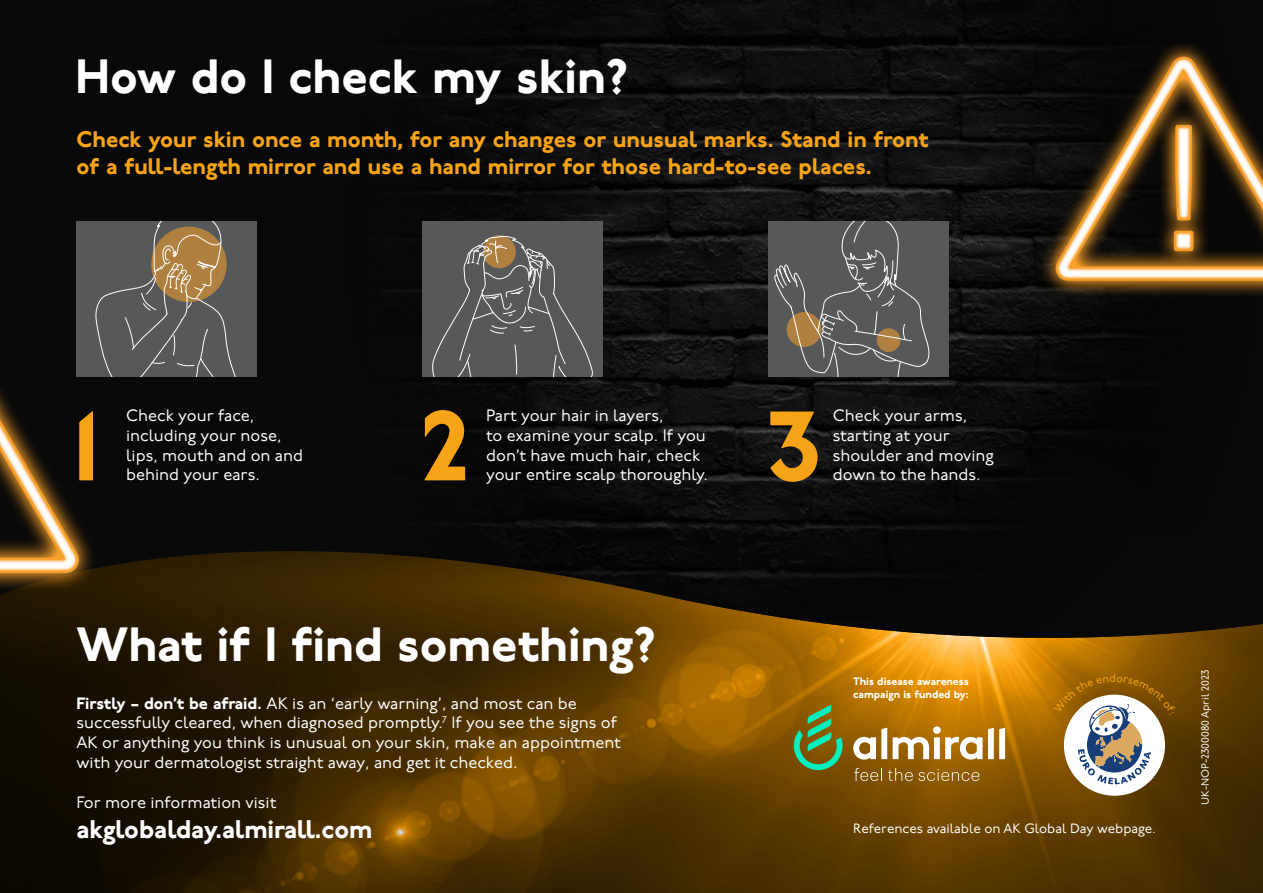
<style>
.page{position:relative;width:1263px;height:893px;background:#fff}
.page>*{position:absolute;margin:0;border:0;box-sizing:border-box;transform-origin:0 0}
.t1{font:800 98.25px "P22 Underground CY Pro";color:#f6a318}
.t2{font:800 48px "P22 Underground CY Pro";color:#fff}
.t3{font:800 25.5px "P22 Underground CY Pro";color:#fff}
.t4{font:800 22.5px/27px "P22 Underground CY Pro";color:#f6a318}
.t5{font:16.5px/19.8px "P22 Underground";color:#fff}
.t6{font:13.5px "P22 Underground";color:#fff}
.t7{font:800 10.65px/12.9px "P22 Underground CY Pro";color:#fff}
.t8{font:10.5px "P22 Underground CY Pro";color:#fff}
.s1{font-family:"P22 Underground CY Pro";font-weight:800}
</style>
<div class="page">
<img style="left:0;top:695px;width:1263px;height:198px">
<svg style="left:0;top:640px;width:1263px;height:55px;background:#6d4604"></svg>
<img style="left:0;top:0;width:1263px;height:640px">
<img style="left:1006px;top:7px;width:257px;height:323px">
<div style="left:77px;top:221px;width:180px;height:156px;background:#57585a"></div>
<svg style="left:107px;top:221px;width:129px;height:156px"></svg>
<div style="left:422px;top:221px;width:181px;height:156px;background:#57585a"></div>
<svg style="left:432px;top:235px;width:161px;height:142px"></svg>
<div style="left:768px;top:221px;width:181px;height:156px;background:#57585a"></div>
<svg style="left:774px;top:221px;width:156px;height:156px"></svg>
<img style="left:0;top:279px;width:107px;height:346px">
<svg style="left:854px;top:768px;width:28px;height:13px"></svg>
<svg style="left:888px;top:768px;width:91px;height:13px"></svg>
<svg style="left:793px;top:705px;width:49px;height:66px;background:#5e853a"></svg>
<svg style="left:853px;top:726px;width:152px;height:34px"></svg>
<div style="left:1064px;top:695px;width:101px;height:101px;background:#fff;border-radius:50%"></div>
<svg style="left:1053px;top:674px;width:122px;height:111px"></svg>
<p class="t2" style="left:75px;top:41px;width:554px">How do I check my skin?</p>
<p class="t4" style="left:77px;top:126px;width:853px">Check your skin once a month, for any changes or unusual marks. Stand in front of a full-length mirror and use a hand mirror for those hard-to-see places.</p>
<p class="t1" style="left:73px;top:374px;width:27px">1</p>
<p class="t5" style="left:126px;top:406px;width:178px">Check your face, including your nose, lips, mouth and on and behind your ears.</p>
<p class="t1" style="left:422px;top:374px;width:49px">2</p>
<p class="t5" style="left:486px;top:406px;width:223px">Part your hair in layers,<br>to examine your scalp. If you don’t have much hair, check your entire scalp thoroughly.</p>
<p class="t1" style="left:768px;top:374px;width:55px">3</p>
<p class="t5" style="left:833px;top:406px;width:163px">Check your arms, starting at your shoulder and moving down to the hands.</p>
<p class="t2" style="left:77px;top:609px;width:580px">What if I find something?</p>
<p class="t5" style="left:77px;top:694px;width:546px"><span class="s1">Firstly – don’t be afraid.</span> AK is an ‘early warning’, and most can be successfully cleared, when diagnosed promptly.<sup>7</sup> If you see the signs of AK or anything you think is unusual on your skin, make an appointment with your dermatologist straight away, and get it checked.</p>
<p class="t5" style="left:77px;top:793px;width:201px">For more information visit</p>
<p class="t3" style="left:77px;top:810px;width:297px">akglobalday.almirall.com</p>
<p class="t7" style="left:853px;top:675px;width:117px">This disease awareness campaign is funded by:</p>
<p class="t6" style="left:853px;top:821px;width:304px">References available on AK Global Day webpage.</p>
<p class="t8" style="left:1198px;top:805px;width:137px;rotate:-90deg">UK-NOP-2300080 April 2023</p>
</div>
